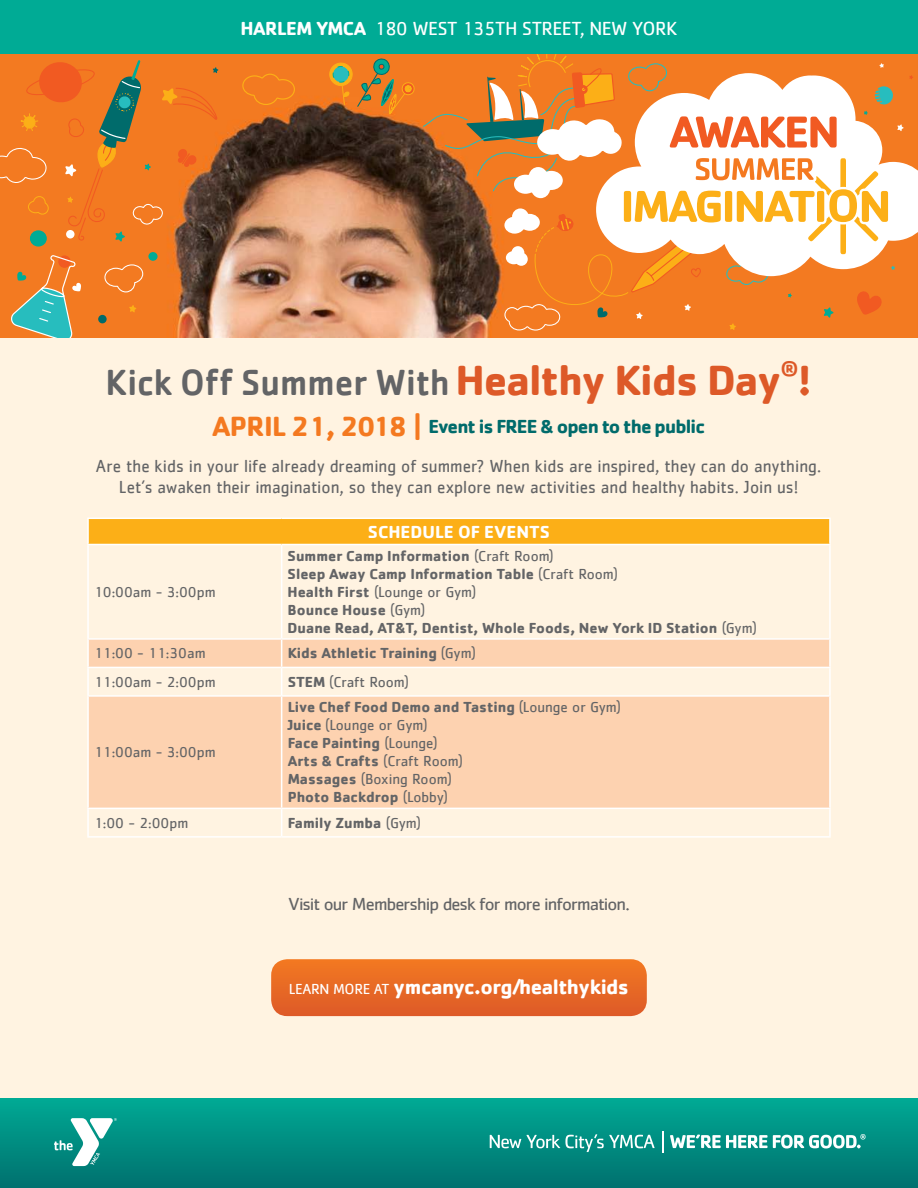
<style>
.page{position:relative;width:918px;height:1188px;background:#fff}
.page>*{position:absolute;margin:0;border:0;box-sizing:border-box;transform-origin:0 0}
.t1{font:700 43.5px "Cachet";color:#dd5928}
.t2{font:500 37.5px "Cachet";color:#636466;scale:.95 1}
.t3{font:700 21.15px "Cachet";letter-spacing:-.025em;color:#fff}
.t4{font:700 19.5px "Cachet";letter-spacing:-.045em;color:#006b6b}
.t5{font:19.5px "Cachet";letter-spacing:-.025em;color:#fff}
.t6{font:18px/21px "Cachet";color:#636466;text-align:center;scale:.95 1}
.t7{font:18px "Cachet";letter-spacing:-.05em;color:#636466}
.t8{font:700 18px "Cachet";color:#fff}
.t9{font:700 17.55px "Cachet";color:#dd5928}
.t10{font:700 15px/18px "Cachet";color:#636466}
.t11{font:15px "Cachet";color:#636466}
.s1{font-weight:700}
.s2{font-weight:700;font-size:43.5px;color:#dd5928}
.s3{font-size:28.65px;color:#f47920}
.s4{font-weight:400}
.s5{font-weight:400;font-size:15px}
</style>
<div class="page">
<img style="left:0;top:54px;width:918px;height:284px">
<svg style="left:328px;top:54px;width:88px;height:98px;background:#9a6029"></svg>
<div style="left:98px;top:315px;width:9px;height:8px;background:#006b6b;border-radius:50%"></div>
<div style="left:31px;top:231px;width:15px;height:15px;background:#00ab95;border-radius:50%"></div>
<div style="left:30px;top:230px;width:17px;height:17px;border:1px solid #00ab95;border-radius:50%"></div>
<div style="left:148px;top:252px;width:10px;height:9px;background:#00ab95;border-radius:50%"></div>
<svg style="left:0;top:59px;width:218px;height:183px;background:#de7628"></svg>
<svg style="left:242px;top:73px;width:54px;height:42px;background:#f27d20"></svg>
<svg style="left:105px;top:264px;width:39px;height:74px;background:#f27f29"></svg>
<div style="left:0;top:0;width:918px;height:54px;background:#00ab95"></div>
<div style="left:0;top:338px;width:918px;height:760px;background:#fff3e1"></div>
<div style="left:0;top:1098px;width:918px;height:90px;background:linear-gradient(to bottom,#00aa94,#00716f)"></div>
<svg style="left:54px;top:1118px;width:63px;height:48px"></svg>
<svg style="left:490px;top:1135px;width:31px;height:13px"></svg>
<svg style="left:527px;top:1134px;width:128px;height:18px;background:#3ba79e"></svg>
<svg style="left:662px;top:1131px;width:1px;height:22px"></svg>
<svg style="left:670px;top:1134px;width:196px;height:14px"></svg>
<svg style="left:422px;top:54px;width:491px;height:277px"></svg>
<svg style="left:8px;top:254px;width:73px;height:84px;background:#b49760"></svg>
<svg style="left:271px;top:959px;width:376px;height:57px;background:#e86b27"></svg>
<div style="left:88px;top:518px;width:742px;height:26px;background:#fcaf17"></div>
<svg style="left:89px;top:640px;width:740px;height:168px;fill:#fdd2b0"></svg>
<hr style="left:87px;top:518px;width:195px;height:1px;background:#fff">
<hr style="left:87px;top:519px;width:2px;height:25px;background:#fff">
<hr style="left:282px;top:518px;width:549px;height:1px;background:#fff">
<hr style="left:829px;top:519px;width:2px;height:25px;background:#fff">
<hr style="left:87px;top:544px;width:195px;height:1px;background:#fff">
<hr style="left:87px;top:545px;width:2px;height:93px;background:#fff">
<hr style="left:282px;top:544px;width:549px;height:1px;background:#fff">
<hr style="left:281px;top:545px;width:1px;height:93px;background:#fff">
<hr style="left:829px;top:545px;width:2px;height:93px;background:#fff">
<hr style="left:87px;top:638px;width:195px;height:2px;background:#fff">
<hr style="left:87px;top:640px;width:2px;height:27px;background:#fff">
<hr style="left:282px;top:638px;width:549px;height:2px;background:#fff">
<hr style="left:829px;top:640px;width:2px;height:27px;background:#fff">
<hr style="left:87px;top:667px;width:195px;height:1px;background:#fff">
<hr style="left:87px;top:668px;width:2px;height:27px;background:#fff">
<hr style="left:282px;top:667px;width:549px;height:1px;background:#fff">
<svg style="left:281px;top:640px;width:1px;height:55px"></svg>
<hr style="left:829px;top:668px;width:2px;height:27px;background:#fff">
<hr style="left:87px;top:695px;width:195px;height:2px;background:#fff">
<hr style="left:87px;top:697px;width:2px;height:111px;background:#fff">
<hr style="left:282px;top:695px;width:549px;height:2px;background:#fff">
<hr style="left:281px;top:697px;width:1px;height:111px;background:#fff">
<hr style="left:829px;top:697px;width:2px;height:111px;background:#fff">
<hr style="left:87px;top:808px;width:195px;height:1px;background:#fff">
<hr style="left:87px;top:809px;width:2px;height:27px;background:#fff">
<hr style="left:282px;top:808px;width:549px;height:1px;background:#fff">
<svg style="left:281px;top:809px;width:1px;height:27px"></svg>
<hr style="left:829px;top:809px;width:2px;height:27px;background:#fff">
<hr style="left:87px;top:836px;width:195px;height:2px;background:#fff">
<hr style="left:282px;top:836px;width:549px;height:2px;background:#fff">
<h3 class="t5" style="left:240px;top:17px;width:439px"><span class="s1">HARLEM YMCA</span> 180 WEST 135TH STREET, NEW YORK</h3>
<h2 class="t2" style="left:106px;top:359px;width:713px">Kick Off Summer With <span class="s2">Healthy Kids Day</span></h2>
<p class="t9" style="left:781px;top:356px;width:19px">®</p>
<h1 class="t1" style="left:798px;top:352px;width:15px">!</h1>
<h3 class="t4" style="left:212px;top:414px;width:494px"><span class="s3">APRIL 21, 2018 |</span> Event is FREE &amp; open to the public</h3>
<p class="t6" style="left:96px;top:456px;width:765px">Are the kids in your life already dreaming of summer? When kids are inspired, they can do anything.<br>Let’s awaken their imagination, so they can explore new activities and healthy habits. Join us!</p>
<p class="t11" style="left:94px;top:583px;width:123px">10:00am - 3:00pm</p>
<p class="t8" style="left:368px;top:520px;width:184px">SCHEDULE OF EVENTS</p>
<p class="t10" style="left:288px;top:546px;width:471px">Summer Camp Information <span class="s4">(Craft Room)<br></span>Sleep Away Camp Information Table <span class="s4">(Craft Room)<br></span>Health First <span class="s4">(Lounge or Gym)<br></span>Bounce House <span class="s4">(Gym)<br></span>Duane Read, AT&amp;T, Dentist, Whole Foods, New York ID Station <span class="s4">(Gym)</span></p>
<p class="t11" style="left:94px;top:645px;width:113px">11:00 - 11:30am</p>
<p class="t10" style="left:288px;top:644px;width:190px">Kids Athletic Training <span class="s4">(Gym)</span></p>
<p class="t11" style="left:94px;top:673px;width:123px">11:00am - 2:00pm</p>
<p class="t11" style="left:288px;top:673px;width:123px"><span class="s1">STEM</span> (Craft Room)</p>
<p class="t11" style="left:94px;top:744px;width:123px">11:00am - 3:00pm</p>
<p class="t10" style="left:288px;top:698px;width:335px">Live Chef Food Demo and Tasting <span class="s4">(Lounge or Gym)<br></span>Juice <span class="s4">(Lounge or Gym)<br></span>Face Painting <span class="s4">(Lounge)<br></span>Arts &amp; Crafts <span class="s4">(Craft Room)<br></span>Massages <span class="s4">(Boxing Room)<br></span>Photo Backdrop <span class="s4">(Lobby)</span></p>
<p class="t11" style="left:94px;top:814px;width:96px">1:00 - 2:00pm</p>
<p class="t10" style="left:288px;top:813px;width:135px">Family Zumba <span class="s4">(Gym)</span></p>
<p class="t7" style="left:288px;top:893px;width:343px">Visit our Membership desk for more information.</p>
<h3 class="t3" style="left:289px;top:973px;width:342px"><span class="s5">LEARN MORE AT</span> ymcanyc.org/healthykids</h3>
</div>
